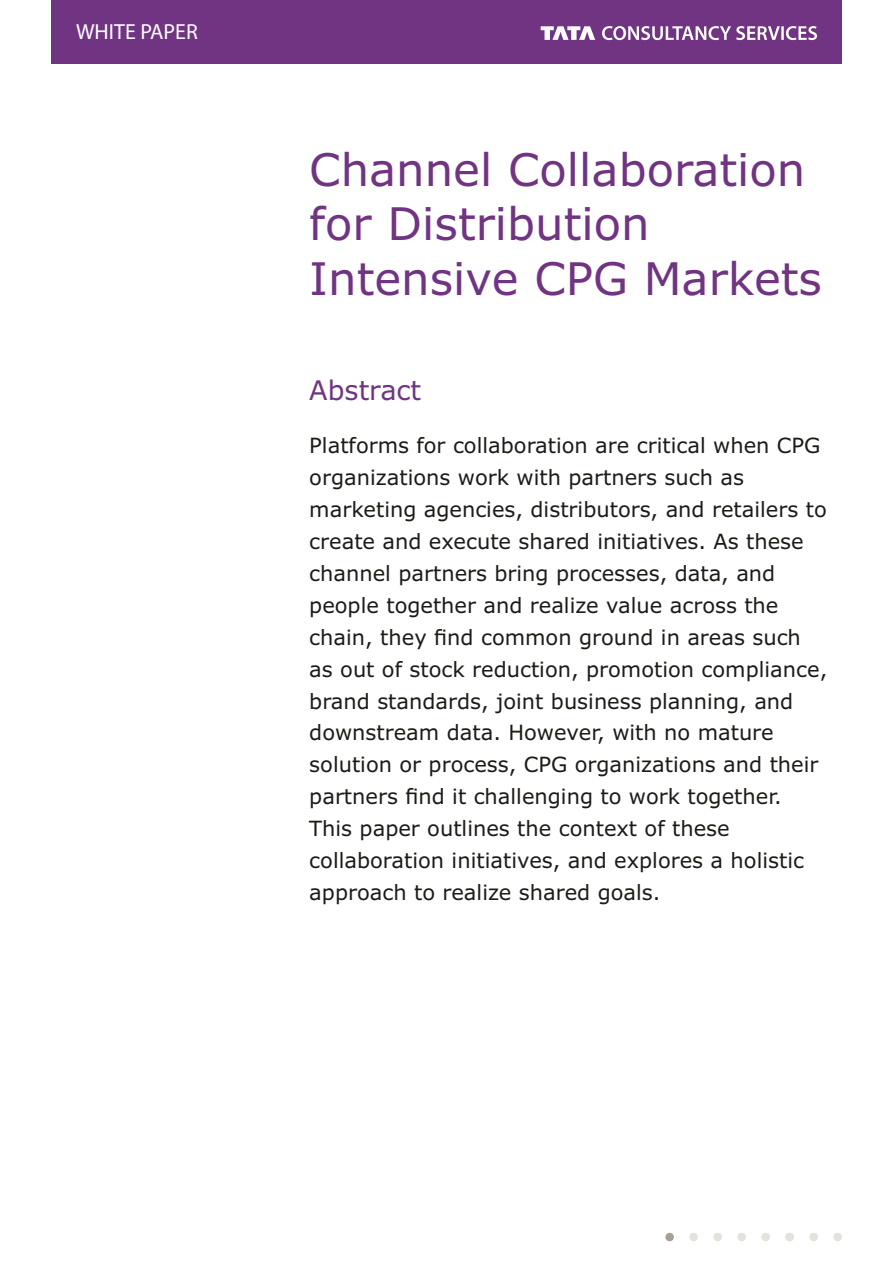
<style>
.page{position:relative;width:893px;height:1263px;background:#fff}
.page>*{position:absolute;margin:0;border:0;box-sizing:border-box;transform-origin:0 0}
.t1{font:45px/54.3px "Verdana";color:#703482}
.t2{font:27px "Verdana";color:#703482}
.t3{font:21.9px "Myriad Pro";color:#fefefe}
.t4{font:21px/32px "Verdana";color:#1e1a16}
</style>
<div class="page">
<div style="left:51px;top:0;width:791px;height:64px;background:#703482"></div>
<svg style="left:541px;top:26px;width:54px;height:14px"></svg>
<svg style="left:602px;top:26px;width:215px;height:14px"></svg>
<div style="left:737px;top:1233px;width:9px;height:8px;background:#e5e2dd;border-radius:50%"></div>
<div style="left:713px;top:1233px;width:9px;height:8px;background:#e5e2dd;border-radius:50%"></div>
<div style="left:689px;top:1233px;width:9px;height:8px;background:#e5e2dd;border-radius:50%"></div>
<div style="left:665px;top:1233px;width:9px;height:8px;background:#a8a093;border-radius:50%"></div>
<div style="left:833px;top:1233px;width:9px;height:8px;background:#e5e2dd;border-radius:50%"></div>
<div style="left:809px;top:1233px;width:9px;height:8px;background:#e5e2dd;border-radius:50%"></div>
<div style="left:785px;top:1233px;width:9px;height:8px;background:#e5e2dd;border-radius:50%"></div>
<div style="left:761px;top:1233px;width:9px;height:8px;background:#e5e2dd;border-radius:50%"></div>
<p class="t3" style="left:76px;top:23px;width:123px">WHITE PAPER</p>
<h1 class="t1" style="left:309px;top:146px;width:514px">Channel Collaboration for Distribution<br>Intensive CPG Markets</h1>
<p class="t2" style="left:309px;top:379px;width:113px">Abstract</p>
<p class="t4" style="left:309px;top:431px;width:519px">Platforms for collaboration are critical when CPG organizations work with partners such as marketing agencies, distributors, and retailers to create and execute shared initiatives. As these channel partners bring processes, data, and people together and realize value across the chain, they find common ground in areas such as out of stock reduction, promotion compliance, brand standards, joint business planning, and downstream data. However, with no mature solution or process, CPG organizations and their partners find it challenging to work together.<br>This paper outlines the context of these collaboration initiatives, and explores a holistic approach to realize shared goals.</p>
</div>
